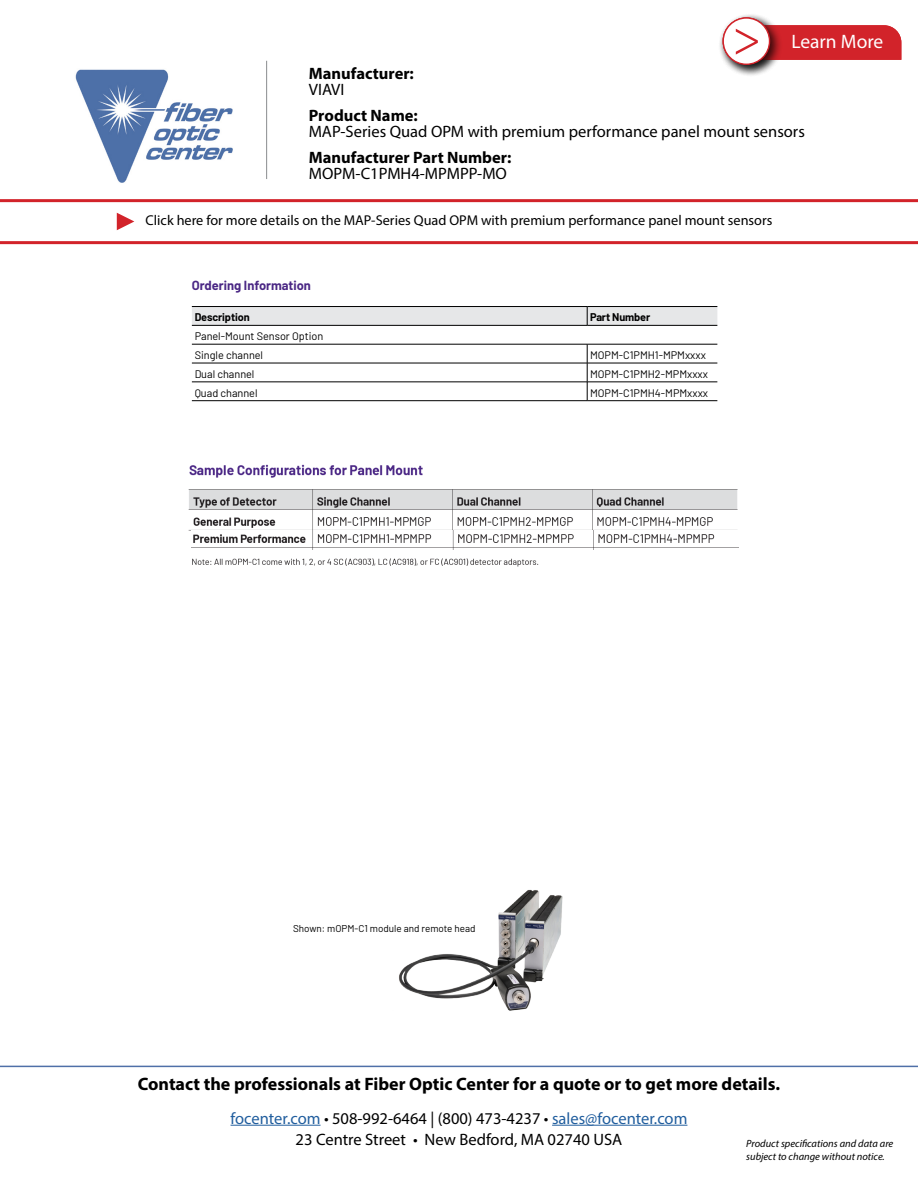
<style>
.page{position:relative;width:918px;height:1188px;background:#fff}
.page>*{position:absolute;margin:0;border:0;box-sizing:border-box;transform-origin:0 0}
.t1{font:51px "Minion Pro";color:#d2232a}
.t2{font:19.5px "Myriad Pro";color:#fff}
.t3{font:700 18px "Myriad Pro";color:#000}
.t4{font:16.5px/16.5px "Myriad Pro";color:#000}
.t5{font:16.5px "Myriad Pro";color:#215e9e}
.t6{font:700 16.5px/16.5px "Myriad Pro";color:#000}
.t7{font:14.25px "Myriad Pro";color:#000}
.t8{font:700 12.9px "Barlow";color:#4b2885}
.t9{font:10.95px/18.9px "Barlow";color:#000}
.t10{font:700 10.95px "Barlow";letter-spacing:-.01em;color:#000}
.t11{font:italic 10.5px "Myriad Pro";color:#000}
.t12{font:9.9px "Barlow";color:#000}
.s1{font-weight:400}
.s2{font-weight:700}
.s3{color:#000}
</style>
<div class="page">
<hr style="left:231px;top:1125px;width:90px;height:1px;background:#215e9e">
<hr style="left:552px;top:1125px;width:135px;height:1px;background:#215e9e">
<hr style="left:0;top:1066px;width:918px;height:1px;background:#4f70a8">
<img style="left:75px;top:69px;width:158px;height:114px">
<hr style="left:266px;top:61px;width:1px;height:118px;background:#8a8c8e">
<hr style="left:0;top:241px;width:918px;height:3px;background:#d2232a">
<svg style="left:117px;top:213px;width:17px;height:17px"></svg>
<div style="left:783px;top:25px;width:118px;height:35px;background:#d2232a"></div>
<div style="left:718px;top:13px;width:65px;height:64px;background:#000;opacity:.75"></div>
<div style="left:723px;top:18px;width:47px;height:46px;background:#fff;border-radius:50%"></div>
<div style="left:723px;top:17px;width:47px;height:48px;border:1px solid #d2232a;border-radius:50%"></div>
<hr style="left:0;top:199px;width:918px;height:3px;background:#d2232a">
<hr style="left:192px;top:306px;width:395px;height:1px;background:#000">
<hr style="left:587px;top:306px;width:130px;height:1px;background:#000">
<div style="left:192px;top:307px;width:525px;height:18px;background:#e6e7e8"></div>
<hr style="left:192px;top:325px;width:395px;height:1px;background:#000">
<hr style="left:587px;top:325px;width:130px;height:1px;background:#000">
<hr style="left:192px;top:344px;width:395px;height:1px;background:#000">
<hr style="left:587px;top:344px;width:130px;height:1px;background:#000">
<hr style="left:192px;top:363px;width:395px;height:1px;background:#000">
<hr style="left:587px;top:363px;width:130px;height:1px;background:#000">
<hr style="left:192px;top:382px;width:395px;height:1px;background:#000">
<hr style="left:587px;top:382px;width:130px;height:1px;background:#000">
<svg style="left:587px;top:344px;width:1px;height:56px"></svg>
<hr style="left:192px;top:400px;width:395px;height:1px;background:#000">
<hr style="left:587px;top:400px;width:130px;height:1px;background:#000">
<img style="left:399px;top:889px;width:164px;height:122px">
<img style="left:188px;top:464px;width:550px;height:67px">
<img style="left:191px;top:530px;width:547px;height:20px">
<img style="left:192px;top:558px;width:347px;height:9px">
<p class="t1" style="left:733px;top:4px;width:30px">&gt;</p>
<p class="t2" style="left:791px;top:30px;width:93px">Learn More</p>
<p class="t6" style="left:309px;top:64px;width:107px">Manufacturer:<br><span class="s1">VIAVI</span></p>
<p class="t4" style="left:309px;top:107px;width:498px"><span class="s2">Product Name:<br></span>MAP-Series Quad OPM with premium performance panel mount sensors</p>
<p class="t6" style="left:309px;top:148px;width:204px">Manufacturer Part Number:</p>
<p class="t4" style="left:309px;top:165px;width:200px">MOPM-C1PMH4-MPMPP-MO</p>
<p class="t7" style="left:146px;top:212px;width:628px">Click here for more details on the MAP-Series Quad OPM with premium performance panel mount sensors</p>
<p class="t8" style="left:192px;top:276px;width:121px">Ordering Information</p>
<p class="t10" style="left:195px;top:309px;width:56px">Description</p>
<p class="t10" style="left:590px;top:309px;width:62px">Part Number</p>
<p class="t9" style="left:195px;top:326px;width:130px">Panel-Mount Sensor Option<br>Single channel</p>
<p class="t9" style="left:590px;top:345px;width:117px">MOPM-C1PMH1-MPMxxxx</p>
<p class="t9" style="left:195px;top:364px;width:61px">Dual channel</p>
<p class="t9" style="left:590px;top:364px;width:119px">MOPM-C1PMH2-MPMxxxx</p>
<p class="t9" style="left:195px;top:382px;width:64px">Quad channel</p>
<p class="t9" style="left:590px;top:382px;width:120px">MOPM-C1PMH4-MPMxxxx</p>
<p class="t12" style="left:293px;top:921px;width:184px">Shown: mOPM-C1 module and remote head</p>
<p class="t3" style="left:138px;top:1072px;width:644px">Contact the professionals at Fiber Optic Center for a quote or to get more details.</p>
<p class="t5" style="left:231px;top:1108px;width:458px">focenter.com <span class="s3">• 508-992-6464 | (800) 473-4237 •</span> sales@focenter.com</p>
<p class="t4" style="left:296px;top:1131px;width:328px">23 Centre Street • New Bedford, MA 02740 USA</p>
<p class="t11" style="left:746px;top:1137px;width:149px">Product specifications and data are</p>
<p class="t11" style="left:746px;top:1150px;width:140px">subject to change without notice.</p>
</div>
